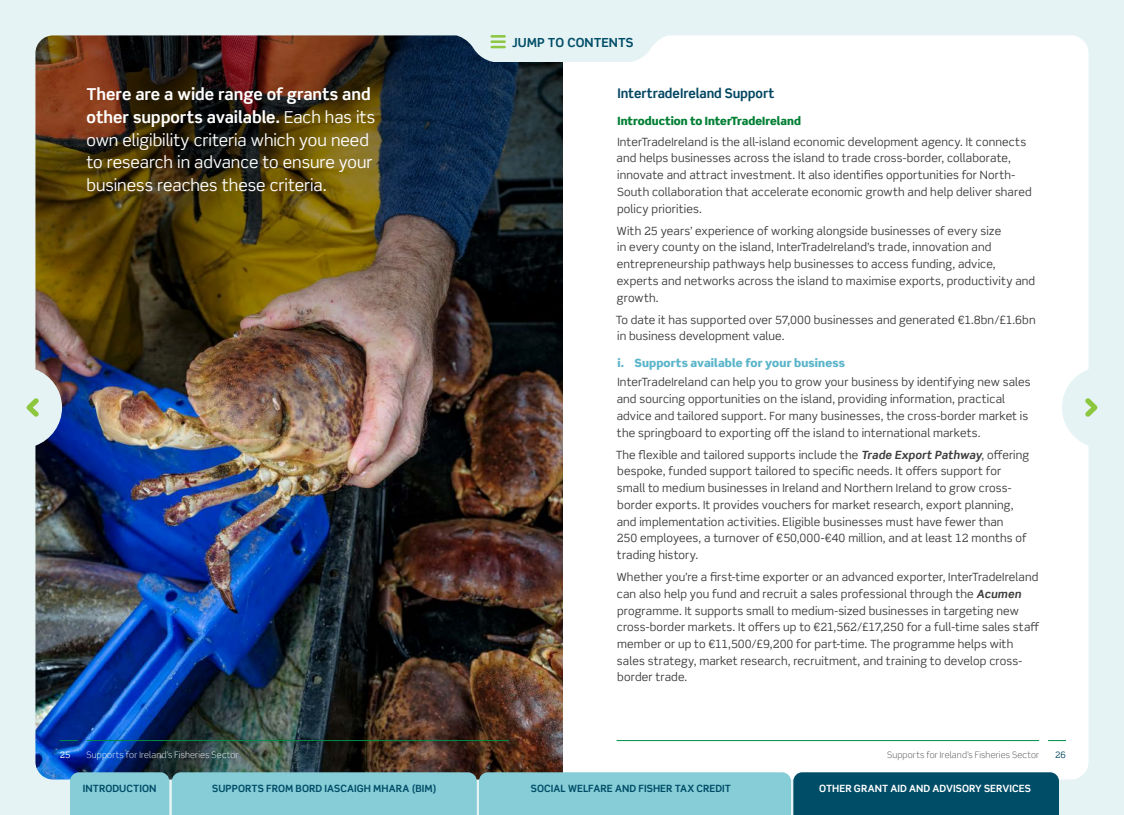
<style>
.page{position:relative;width:1124px;height:815px;background:#fff}
.page>*{position:absolute;margin:0;border:0;box-sizing:border-box;transform-origin:0 0}
.t1{font:16.38px/22.8px "Scene Pro";letter-spacing:-.005em;color:#fff}
.t2{font:700 13.25px "Scene Pro";letter-spacing:-.005em;color:#004560}
.Heading_1{font:700 12.5px "Scene Pro";letter-spacing:.005em;color:#004d68}
.t3{font:11.38px/16.8px "Scene Pro";letter-spacing:.01em;color:#3c3c3b}
.Tab{font:700 10px "Scene Pro";letter-spacing:.01em;color:#004d68}
.Tab-2{font:700 10px "Scene Pro";letter-spacing:.01em;color:#fff}
.t4{font:300 8.88px "Scene Pro";letter-spacing:.02em;color:#fff}
.t5{font:300 8.88px "Scene Pro";letter-spacing:.02em;color:#4a4a49}
.t6{font:8.88px "Scene Pro";color:#fff}
.t7{font:8.88px "Scene Pro";color:#004560}
.s1{font-weight:700}
.s2{font-weight:900;color:#007f33}
.s3{font-weight:900;color:#5bb5c9}
.s4{font-weight:700;font-style:italic}
</style>
<div class="page">
<img style="left:0;top:0;width:1123px;height:815px">
<svg style="left:26px;top:398px;width:13px;height:19px"></svg>
<svg style="left:1084px;top:398px;width:13px;height:19px"></svg>
<svg style="left:70px;top:772px;width:988px;height:43px;background:#63aab8"></svg>
<svg style="left:491px;top:35px;width:13px;height:13px"></svg>
<p class="t1" style="left:86px;top:83px;width:290px"><span class="s1">There are a wide range of grants and other supports available.</span> Each has its own eligibility criteria which you need to research in advance to ensure your business reaches these criteria.</p>
<p class="Heading_1" style="left:512px;top:34px;width:123px">JUMP TO CONTENTS</p>
<p class="t2" style="left:617px;top:85px;width:158px">IntertradeIreland Support</p>
<p class="t3" style="left:617px;top:111px;width:410px;line-height:20.2px"><span class="s2">Introduction to InterTradeIreland<br></span>InterTradeIreland is the all-island economic development agency. It connects</p>
<p class="t3" style="left:616px;top:150px;width:416px">and helps businesses across the island to trade cross-border, collaborate, innovate and attract investment. It also identifies opportunities for North-South collaboration that accelerate economic growth and help deliver shared policy priorities.</p>
<p class="t3" style="left:616px;top:222px;width:420px">With 25 years’ experience of working alongside businesses of every size<br>in every county on the island, InterTradeIreland’s trade, innovation and entrepreneurship pathways help businesses to access funding, advice, experts and networks across the island to maximise exports, productivity and growth.</p>
<p class="t3" style="left:615px;top:311px;width:421px">To date it has supported over 57,000 businesses and generated €1.8bn/£1.6bn in business development value.</p>
<p class="t3" style="left:617px;top:353px;width:414px;line-height:19.4px"><span class="s3">i. Supports available for your business<br></span>InterTradeIreland can help you to grow your business by identifying new sales</p>
<p class="t3" style="left:616px;top:391px;width:413px">and sourcing opportunities on the island, providing information, practical advice and tailored support. For many businesses, the cross-border market is the springboard to exporting off the island to international markets.</p>
<p class="t3" style="left:615px;top:446px;width:415px">The flexible and tailored supports include the <span class="s4">Trade Export Pathway</span>, offering bespoke, funded support tailored to specific needs. It offers support for small to medium businesses in Ireland and Northern Ireland to grow cross&shy;border exports. It provides vouchers for market research, export planning, and implementation activities. Eligible businesses must have fewer than<br>250 employees, a turnover of €50,000-€40 million, and at least 12 months of trading history.</p>
<p class="t3" style="left:616px;top:569px;width:424px">Whether you’re a first-time exporter or an advanced exporter, InterTradeIreland can also help you fund and recruit a sales professional through the <span class="s4">Acumen </span>programme. It supports small to medium-sized businesses in targeting new cross-border markets. It offers up to €21,562/£17,250 for a full-time sales staff member or up to €11,500/£9,200 for part-time. The programme helps with sales strategy, market research, recruitment, and training to develop cross&shy;border trade.</p>
<p class="t6" style="left:60px;top:749px;width:12px">25</p>
<p class="t4" style="left:86px;top:749px;width:153px">Supports for Ireland’s Fisheries Sector</p>
<p class="t5" style="left:886px;top:749px;width:153px">Supports for Ireland’s Fisheries Sector</p>
<p class="t7" style="left:1055px;top:749px;width:12px">26</p>
<p class="Tab" style="left:83px;top:783px;width:75px">INTRODUCTION</p>
<p class="Tab" style="left:212px;top:783px;width:226px">SUPPORTS FROM BORD IASCAIGH MHARA (BIM)</p>
<p class="Tab" style="left:531px;top:783px;width:202px">SOCIAL WELFARE AND FISHER TAX CREDIT</p>
<p class="Tab-2" style="left:819px;top:783px;width:213px">OTHER GRANT AID AND ADVISORY SERVICES</p>
</div>
